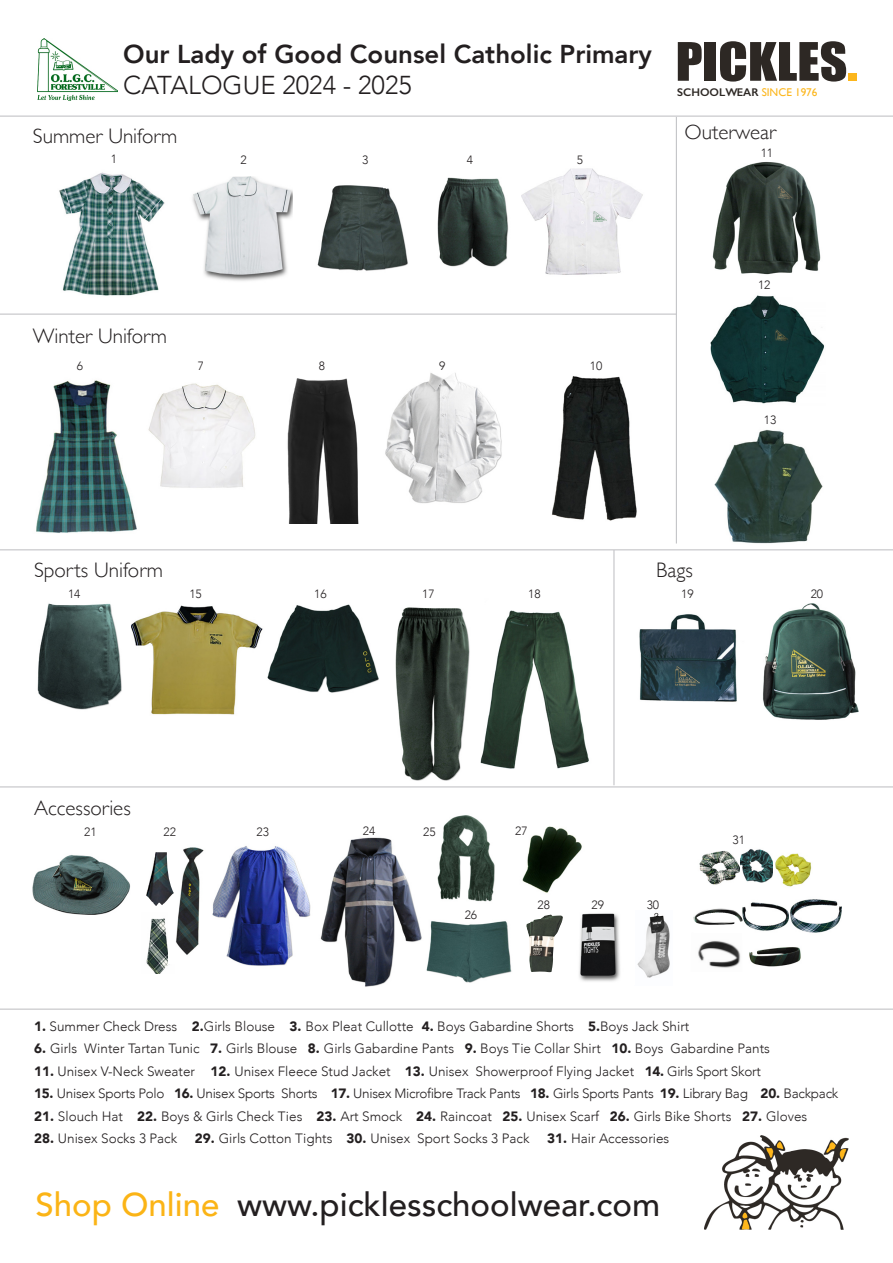
<style>
.page{position:relative;width:893px;height:1263px;background:#fff}
.page>*{position:absolute;margin:0;border:0;box-sizing:border-box;transform-origin:0 0}
.t1{font:48.9px "Impact";color:#2d2824;scale:1.1 1}
.t2{font:500 33px "Avenir";color:#231f20}
.t3{font:800 25.8px "Avenir";color:#231f20}
.t4{font:300 25.8px "Avenir";color:#231f20}
.t5{font:300 21px "Gill Sans";color:#231f20}
.t6{font:300 13.5px "Avenir";color:#231f20}
.t7{font:300 13.5px "Avenir";letter-spacing:-.02em;color:#231f20}
.t8{font:300 12px "Avenir";color:#231f20}
.t9{font:600 11.25px "Gill Sans";color:#2d2824}
.s1{color:#fcb61c}
.s2{font-weight:400;color:#fcb61c}
.s3{font-weight:900}
.s4{color:#fbb416}
</style>
<div class="page">
<img style="left:551px;top:376px;width:86px;height:145px">
<img style="left:522px;top:826px;width:60px;height:67px">
<img style="left:38px;top:39px;width:80px;height:62px">
<img style="left:36px;top:380px;width:101px;height:153px">
<img style="left:287px;top:378px;width:72px;height:145px">
<img style="left:480px;top:610px;width:109px;height:159px">
<img style="left:395px;top:607px;width:75px;height:174px">
<img style="left:148px;top:383px;width:108px;height:105px">
<img style="left:385px;top:373px;width:117px;height:130px">
<img style="left:712px;top:162px;width:109px;height:113px">
<img style="left:710px;top:295px;width:115px;height:109px">
<img style="left:57px;top:172px;width:110px;height:142px">
<img style="left:437px;top:177px;width:72px;height:90px">
<img style="left:192px;top:176px;width:101px;height:105px">
<img style="left:521px;top:168px;width:122px;height:107px">
<img style="left:317px;top:185px;width:91px;height:86px">
<img style="left:763px;top:604px;width:96px;height:116px">
<img style="left:37px;top:603px;width:85px;height:107px">
<img style="left:526px;top:914px;width:37px;height:59px">
<img style="left:637px;top:912px;width:33px;height:66px">
<img style="left:579px;top:913px;width:41px;height:69px">
<img style="left:32px;top:855px;width:98px;height:60px">
<img style="left:146px;top:918px;width:24px;height:56px">
<img style="left:639px;top:614px;width:98px;height:88px">
<img style="left:437px;top:815px;width:58px;height:87px">
<img style="left:212px;top:846px;width:99px;height:120px">
<img style="left:320px;top:837px;width:102px;height:150px">
<img style="left:169px;top:847px;width:35px;height:117px">
<img style="left:146px;top:852px;width:28px;height:54px">
<hr style="left:0;top:116px;width:893px;height:1px;background:#bcbdc0">
<hr style="left:0;top:314px;width:676px;height:1px;background:#bcbdc0">
<hr style="left:0;top:550px;width:893px;height:1px;background:#bcbdc0">
<hr style="left:0;top:787px;width:893px;height:1px;background:#bcbdc0">
<img style="left:698px;top:940px;width:43px;height:28px">
<img style="left:699px;top:849px;width:74px;height:36px">
<img style="left:775px;top:853px;width:37px;height:34px">
<img style="left:742px;top:902px;width:47px;height:29px">
<img style="left:790px;top:899px;width:52px;height:34px">
<img style="left:693px;top:908px;width:42px;height:17px">
<img style="left:426px;top:921px;width:86px;height:62px">
<img style="left:131px;top:605px;width:132px;height:110px">
<img style="left:267px;top:604px;width:112px;height:89px">
<hr style="left:614px;top:550px;width:1px;height:235px;background:#bcbdc0">
<hr style="left:676px;top:117px;width:1px;height:426px;background:#bcbdc0">
<img style="left:749px;top:947px;width:52px;height:20px">
<img style="left:714px;top:430px;width:109px;height:114px">
<img style="left:704px;top:1136px;width:145px;height:94px">
<hr style="left:0;top:1009px;width:893px;height:1px;background:#bcbdc0">
<svg style="left:594px;top:212px;width:12px;height:9px"></svg>
<p class="t3" style="left:123px;top:34px;width:530px">Our Lady of Good Counsel Catholic Primary</p>
<p class="t4" style="left:123px;top:70px;width:290px">CATALOGUE 2024 - 2025</p>
<h1 class="t1" style="left:676px;top:24px;width:167px">PICKLES<span class="s1">.</span></h1>
<p class="t9" style="left:677px;top:85px;width:142px">SCHOOLWEAR <span class="s2">SINCE 1976</span></p>
<p class="t5" style="left:33px;top:120px;width:146px">Summer Uniform</p>
<p class="t5" style="left:685px;top:115px;width:93px">Outerwear</p>
<p class="t8" style="left:111px;top:152px;width:8px">1</p>
<p class="t8" style="left:362px;top:153px;width:8px">3</p>
<p class="t8" style="left:467px;top:153px;width:8px">4</p>
<p class="t8" style="left:577px;top:153px;width:8px">5</p>
<p class="t8" style="left:240px;top:153px;width:8px">2</p>
<p class="t5" style="left:33px;top:320px;width:135px">Winter Uniform</p>
<p class="t8" style="left:77px;top:359px;width:8px">6</p>
<p class="t8" style="left:319px;top:359px;width:8px">8</p>
<p class="t8" style="left:198px;top:359px;width:8px">7</p>
<p class="t8" style="left:439px;top:359px;width:8px">9</p>
<p class="t8" style="left:590px;top:359px;width:14px">10</p>
<p class="t5" style="left:34px;top:554px;width:131px">Sports Uniform</p>
<p class="t5" style="left:656px;top:554px;width:38px">Bags</p>
<p class="t8" style="left:68px;top:587px;width:14px">14</p>
<p class="t8" style="left:189px;top:587px;width:14px">15</p>
<p class="t8" style="left:314px;top:587px;width:14px">16</p>
<p class="t8" style="left:422px;top:587px;width:14px">17</p>
<p class="t8" style="left:528px;top:587px;width:14px">18</p>
<p class="t8" style="left:681px;top:587px;width:14px">19</p>
<p class="t8" style="left:761px;top:146px;width:14px">11</p>
<p class="t8" style="left:758px;top:278px;width:14px">12</p>
<p class="t8" style="left:764px;top:413px;width:14px">13</p>
<p class="t8" style="left:811px;top:587px;width:14px">20</p>
<p class="t5" style="left:34px;top:792px;width:98px">Accessories</p>
<p class="t8" style="left:84px;top:824px;width:14px">21</p>
<p class="t8" style="left:163px;top:824px;width:14px">22</p>
<p class="t8" style="left:257px;top:824px;width:14px">23</p>
<p class="t8" style="left:363px;top:823px;width:14px">24</p>
<p class="t8" style="left:423px;top:824px;width:14px">25</p>
<p class="t8" style="left:515px;top:823px;width:14px">27</p>
<p class="t8" style="left:465px;top:908px;width:14px">26</p>
<p class="t8" style="left:537px;top:898px;width:14px">28</p>
<p class="t8" style="left:592px;top:898px;width:14px">29</p>
<p class="t8" style="left:647px;top:898px;width:14px">30</p>
<p class="t8" style="left:732px;top:833px;width:14px">31</p>
<p class="t6" style="left:34px;top:1018px;width:657px"><span class="s3">1.</span> Summer Check Dress <span class="s3">2.</span>Girls Blouse <span class="s3">3.</span> Box Pleat Cullotte <span class="s3">4.</span> Boys Gabardine Shorts <span class="s3">5.</span>Boys Jack Shirt</p>
<p class="t6" style="left:34px;top:1041px;width:737px"><span class="s3">6.</span> Girls Winter Tartan Tunic <span class="s3">7.</span> Girls Blouse <span class="s3">8.</span> Girls Gabardine Pants <span class="s3">9.</span> Boys Tie Collar Shirt <span class="s3">10.</span> Boys Gabardine Pants</p>
<p class="t6" style="left:34px;top:1063px;width:728px"><span class="s3">11.</span> Unisex V-Neck Sweater <span class="s3">12.</span> Unisex Fleece Stud Jacket <span class="s3">13.</span> Unisex Showerproof Flying Jacket <span class="s3">14.</span> Girls Sport Skort</p>
<p class="t7" style="left:34px;top:1086px;width:806px"><span class="s3">15.</span> Unisex Sports Polo <span class="s3">16.</span> Unisex Sports Shorts <span class="s3">17.</span> Unisex Microfibre Track Pants <span class="s3">18.</span> Girls Sports Pants <span class="s3">19.</span> Library Bag <span class="s3">20.</span> Backpack</p>
<p class="t6" style="left:34px;top:1108px;width:775px"><span class="s3">21.</span> Slouch Hat <span class="s3">22.</span> Boys &amp; Girls Check Ties <span class="s3">23.</span> Art Smock <span class="s3">24.</span> Raincoat <span class="s3">25.</span> Unisex Scarf <span class="s3">26.</span> Girls Bike Shorts <span class="s3">27.</span> Gloves</p>
<p class="t6" style="left:34px;top:1131px;width:145px"><span class="s3">28.</span> Unisex Socks 3 Pack</p>
<p class="t6" style="left:195px;top:1131px;width:336px"><span class="s3">29.</span> Girls Cotton Tights <span class="s3">30.</span> Unisex Sport Socks 3 Pack</p>
<p class="t6" style="left:547px;top:1131px;width:124px"><span class="s3">31.</span> Hair Accessories</p>
<p class="t2" style="left:35px;top:1175px;width:626px"><span class="s4">Shop Online</span> www.picklesschoolwear.com</p>
</div>
